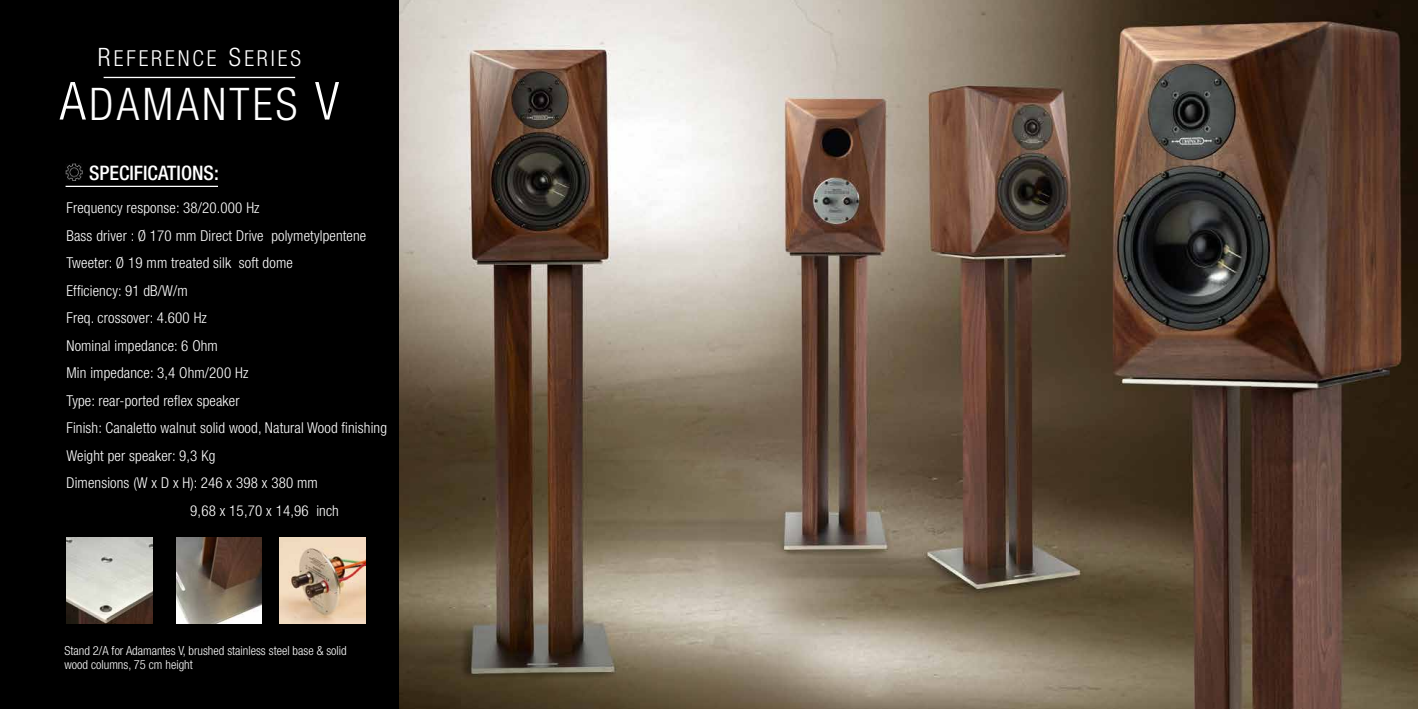
<style>
.page{position:relative;width:1418px;height:709px;background:#fff}
.page>*{position:absolute;margin:0;border:0;box-sizing:border-box;transform-origin:0 0}
.t1{font:300 condensed 45px "Helvetica Neue LT Std";letter-spacing:.07em;color:#fff}
.t2{font:300 condensed 22px "Helvetica Neue LT Std";letter-spacing:.13em;color:#fff}
.t3{font:500 condensed 20px "Helvetica Neue";color:#fff}
.t4{font:300 condensed 15px "Helvetica Neue LT Std";letter-spacing:.01em;color:#fff}
.t5{font:300 condensed 12.5px/13.8px "Helvetica Neue LT Std";color:#fff}
.s1{font-size:25.38px}
.s2{font-size:52.5px}
</style>
<div class="page">
<img style="left:399px;top:0;width:1018px;height:709px">
<div style="left:0;top:0;width:399px;height:709px;background:#000"></div>
<img style="left:66px;top:538px;width:86px;height:86px">
<img style="left:176px;top:538px;width:85px;height:86px">
<img style="left:279px;top:538px;width:86px;height:86px">
<img style="left:66px;top:164px;width:17px;height:17px">
<hr style="left:66px;top:186px;width:152px;height:1px;background:#fff">
<hr style="left:104px;top:77px;width:191px;height:1px;background:#fff">
<h2 class="t2" style="left:98px;top:45px;width:205px"><span class="s1">R</span>EFERENCE <span class="s1">S</span>ERIES</h2>
<h1 class="t1" style="left:60px;top:78px;width:281px"><span class="s2">A</span>DAMANTES <span class="s2">V</span></h1>
<h3 class="t3" style="left:89px;top:160px;width:131px">SPECIFICATIONS:</h3>
<p class="t4" style="left:66px;top:199px;width:195px">Frequency response: 38/20.000 Hz</p>
<p class="t4" style="left:66px;top:227px;width:301px">Bass driver : Ø 170 mm Direct Drive polymetylpentene</p>
<p class="t4" style="left:66px;top:254px;width:228px">Tweeter: Ø 19 mm treated silk soft dome</p>
<p class="t4" style="left:66px;top:282px;width:123px">Efficiency: 91 dB/W/m</p>
<p class="t4" style="left:66px;top:309px;width:142px">Freq. crossover: 4.600 Hz</p>
<p class="t4" style="left:66px;top:337px;width:153px">Nominal impedance: 6 Ohm</p>
<p class="t4" style="left:66px;top:364px;width:183px">Min impedance: 3,4 Ohm/200 Hz</p>
<p class="t4" style="left:66px;top:392px;width:175px">Type: rear-ported reflex speaker</p>
<p class="t4" style="left:66px;top:419px;width:322px">Finish: Canaletto walnut solid wood, Natural Wood finishing</p>
<p class="t4" style="left:66px;top:447px;width:150px">Weight per speaker: 9,3 Kg</p>
<p class="t4" style="left:66px;top:474px;width:253px">Dimensions (W x D x H): 246 x 398 x 380 mm</p>
<p class="t4" style="left:190px;top:502px;width:150px">9,68 x 15,70 x 14,96 inch</p>
<p class="t5" style="left:64px;top:643px;width:284px">Stand 2/A for Adamantes V, brushed stainless steel base &amp; solid wood columns, 75 cm height</p>
</div>
